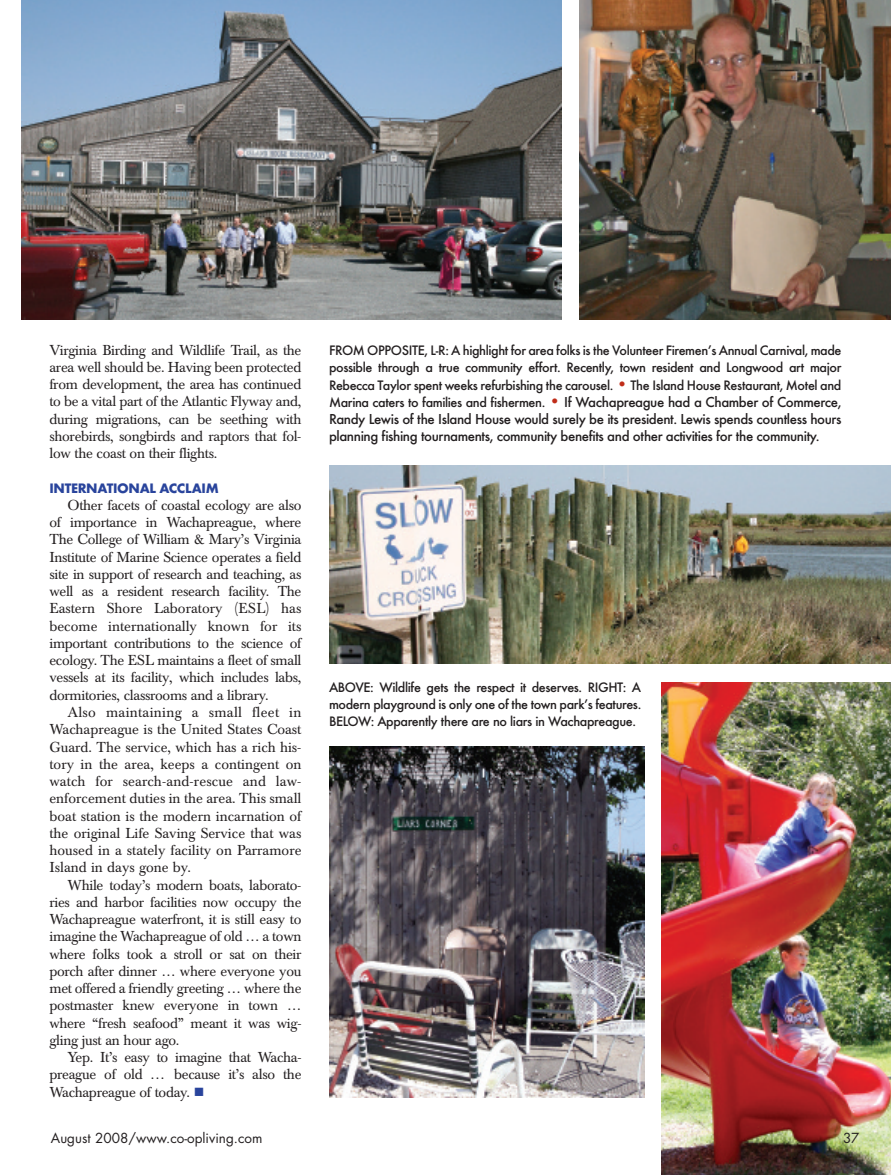
<style>
.page{position:relative;width:891px;height:1175px;background:#fff}
.page>*{position:absolute;margin:0;border:0;box-sizing:border-box;transform-origin:0 0}
.t1{font:500 15px/17.2px "Futura T";letter-spacing:-.03em;color:#231f20;text-align:justify}
.t2{font:14.25px/17.2px "Baskerville BE";letter-spacing:-.02em;color:#231f20;text-align:justify}
.t3{font:500 14.25px/17.2px "Futura T";letter-spacing:-.03em;color:#231f20;text-align:justify}
.t4{font:700 14.25px "Futura T";letter-spacing:-.025em;color:#29449c}
.t5{font:13.5px "Futura";color:#231f20}
.s1{font-size:18px;color:#c02d19}
.s2{font-size:14.25px}
</style>
<div class="page">
<img style="left:580px;top:0;width:311px;height:320px">
<img style="left:21px;top:0;width:541px;height:320px">
<img style="left:329px;top:747px;width:315px;height:350px">
<img style="left:661px;top:682px;width:230px;height:492px">
<img style="left:329px;top:466px;width:562px;height:197px">
<p class="t2" style="left:49px;top:343px;width:254px">Virginia Birding and Wildlife Trail, as the area well should be. Having been protected from development, the area has continued to be a vital part of the Atlantic Flyway and, during migrations, can be seething with shorebirds, songbirds and raptors that fol&shy;low the coast on their flights.</p>
<p class="t4" style="left:49px;top:479px;width:171px">INTERNATIONAL ACCLAIM</p>
<p class="t2" style="left:49px;top:498px;width:254px;text-indent:18px">Other facets of coastal ecology are also of importance in Wachapreague, where The College of William &amp; Mary’s Virginia Institute of Marine Science operates a field site in support of research and teaching, as well as a resident research facility. The Eastern Shore Laboratory (ESL) has become internationally known for its important contributions to the science of ecology. The ESL maintains a fleet of small vessels at its facility, which includes labs, dormitories, classrooms and a library.</p>
<p class="t2" style="left:49px;top:705px;width:254px;text-indent:18px">Also maintaining a small fleet in Wachapreague is the United States Coast Guard. The service, which has a rich his&shy;tory in the area, keeps a contingent on watch for search-and-rescue and law&shy;enforcement duties in the area. This small boat station is the modern incarnation of the original Life Saving Service that was housed in a stately facility on Parramore Island in days gone by.</p>
<p class="t2" style="left:49px;top:877px;width:254px;text-indent:18px">While today’s modern boats, laborato&shy;ries and harbor facilities now occupy the Wachapreague waterfront, it is still easy to imagine the Wachapreague of old … a town where folks took a stroll or sat on their porch after dinner … where everyone you met offered a friendly greeting … where the postmaster knew everyone in town … where “fresh seafood” meant it was wig&shy;gling just an hour ago.</p>
<p class="t2" style="left:49px;top:1050px;width:254px;text-indent:18px">Yep. It’s easy to imagine that Wacha&shy;preague of old ... because it’s also the Wachapreague of today.</p>
<p class="t3" style="left:329px;top:342px;width:514px">FROM OPPOSITE, L-R: A highlight for area folks is the Volunteer Firemen’s Annual Carnival, made possible through a true community effort. Recently, town resident and Longwood art major Rebecca Taylor spent weeks refurbishing the carousel. <span class="s1">•</span> The Island House Restaurant, Motel and</p>
<p class="t1" style="left:329px;top:393px;width:514px"><span class="s2">Marina caters to families and fishermen.</span> <span class="s1">•</span> If Wachapreague had a Chamber of Commerce, Randy Lewis of the Island House would surely be its president. Lewis spends countless hours planning fishing tournaments, community benefits and other activities for the community.</p>
<p class="t3" style="left:329px;top:678px;width:314px">ABOVE: Wildlife gets the respect it deserves. RIGHT: A modern playground is only one of the town park’s features.<br>BELOW: Apparently there are no liars in Wachapreague.</p>
<p class="t5" style="left:51px;top:1131px;width:213px">August 2008/www.co-opliving.com</p>
<p class="t5" style="left:843px;top:1131px;width:18px">37</p>
</div>
